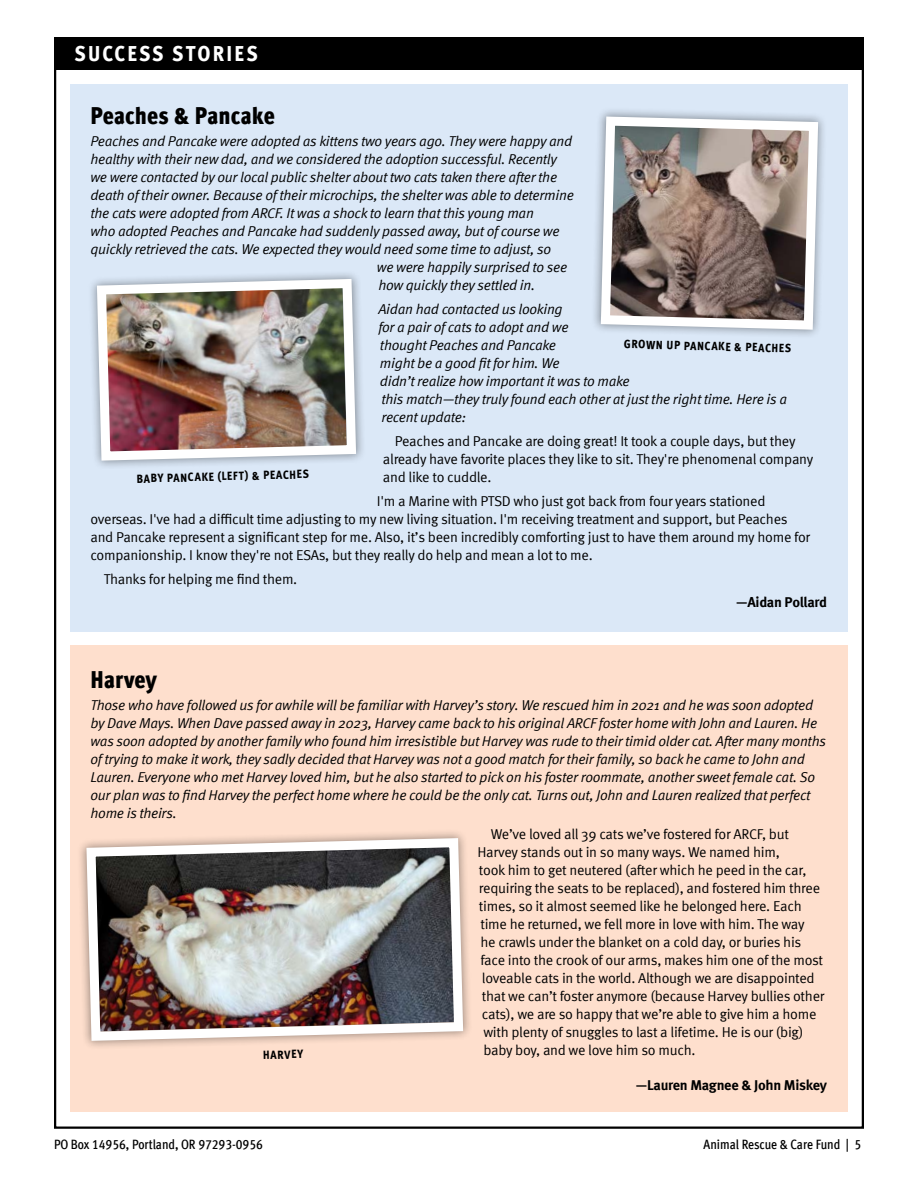
<style>
.page{position:relative;width:918px;height:1188px;background:#fff}
.page>*{position:absolute;margin:0;border:0;box-sizing:border-box;transform-origin:0 0}
.t1{font:900 condensed 24px "Meta Pro";color:#000}
.t2{font:800 condensed 21.75px "Meta Pro";letter-spacing:.1em;color:#fff}
.t3{font:italic 14.25px/18px "Meta Pro";letter-spacing:-.02em;color:#000}
.t4{font:14.25px/18px "Meta Pro";letter-spacing:-.02em;color:#000}
.t5{font:700 14.25px "Meta Pro";letter-spacing:-.02em;color:#000}
.t6{font:500 condensed 13.5px "Meta Pro";color:#000}
.t7{font:800 condensed 12px "Meta Pro";color:#000}
</style>
<div class="page">
<div style="left:54px;top:38px;width:810px;height:32px;background:#000"></div>
<div style="left:70px;top:84px;width:778px;height:548px;background:#dbe8f7"></div>
<div style="left:70px;top:646px;width:778px;height:466px;background:#fedfcd"></div>
<img style="left:82px;top:833px;width:386px;height:212px">
<svg style="left:596px;top:112px;width:227px;height:222px"></svg>
<img style="left:92px;top:274px;width:269px;height:191px">
<h2 class="t2" style="left:74px;top:36px;width:185px">SUCCESS STORIES</h2>
<h1 class="t1" style="left:90px;top:97px;width:186px">Peaches &amp; Pancake</h1>
<p class="t3" style="left:90px;top:132px;width:483px">Peaches and Pancake were adopted as kittens two years ago. They were happy and</p>
<p class="t3" style="left:90px;top:150px;width:468px">healthy with their new dad, and we considered the adoption successful. Recently</p>
<p class="t3" style="left:90px;top:168px;width:468px">we were contacted by our local public shelter about two cats taken there after the</p>
<p class="t3" style="left:90px;top:186px;width:485px">death of their owner. Because of their microchips, the shelter was able to determine</p>
<p class="t3" style="left:90px;top:204px;width:445px">the cats were adopted from ARCF. It was a shock to learn that this young man</p>
<p class="t3" style="left:90px;top:222px;width:471px">who adopted Peaches and Pancake had suddenly passed away, but of course we</p>
<p class="t3" style="left:90px;top:240px;width:462px">quickly retrieved the cats. We expected they would need some time to adjust, so</p>
<p class="t3" style="left:377px;top:258px;width:192px">we were happily surprised to see</p>
<p class="t3" style="left:378px;top:276px;width:158px">how quickly they settled in.</p>
<p class="t3" style="left:378px;top:300px;width:410px">Aidan had contacted us looking<br>for a pair of cats to adopt and we<br>thought Peaches and Pancake<br>might be a good fit for him. We<br>didn’t realize how important it was to make<br>this match—they truly found each other at just the right time. Here is a recent update:</p>
<p class="t4" style="left:383px;top:432px;width:432px;text-indent:12px">Peaches and Pancake are doing great! It took a couple days, but they already have favorite places they like to sit. They're phenomenal company and like to cuddle.</p>
<p class="t4" style="left:90px;top:492px;width:721px;text-indent:286px">I'm a Marine with PTSD who just got back from four years stationed overseas. I've had a difficult time adjusting to my new living situation. I'm receiving treatment and support, but Peaches and Pancake represent a significant step for me. Also, it’s been incredibly comforting just to have them around my home for companionship. I know they're not ESAs, but they really do help and mean a lot to me.</p>
<p class="t4" style="left:104px;top:570px;width:195px">Thanks for helping me find them.</p>
<p class="t5" style="left:736px;top:591px;width:92px">—Aidan Pollard</p>
<p class="t7" style="left:624px;top:335px;width:169px;rotate:1deg">GROWN UP PANCAKE &amp; PEACHES</p>
<p class="t7" style="left:137px;top:469px;width:174px;rotate:-1deg">BABY PANCAKE (LEFT) &amp; PEACHES</p>
<h1 class="t1" style="left:90px;top:661px;width:68px">Harvey</h1>
<p class="t3" style="left:90px;top:696px;width:737px">Those who have followed us for awhile will be familiar with Harvey’s story. We rescued him in 2021 and he was soon adopted by Dave Mays. When Dave passed away in 2023, Harvey came back to his original ARCF foster home with John and Lauren. He was soon adopted by another family who found him irresistible but Harvey was rude to their timid older cat. After many months of trying to make it work, they sadly decided that Harvey was not a good match for their family, so back he came to John and Lauren. Everyone who met Harvey loved him, but he also started to pick on his foster roommate, another sweet female cat. So our plan was to find Harvey the perfect home where he could be the only cat. Turns out, John and Lauren realized that perfect home is theirs.</p>
<p class="t4" style="left:491px;top:825px;width:300px">We’ve loved all 39 cats we’ve fostered for ARCF, but</p>
<p class="t4" style="left:477px;top:843px;width:304px">Harvey stands out in so many ways. We named him,</p>
<p class="t4" style="left:479px;top:861px;width:329px">took him to get neutered (after which he peed in the car,</p>
<p class="t4" style="left:479px;top:879px;width:343px">requiring the seats to be replaced), and fostered him three</p>
<p class="t4" style="left:479px;top:897px;width:324px">times, so it almost seemed like he belonged here. Each</p>
<p class="t4" style="left:480px;top:915px;width:326px">time he returned, we fell more in love with him. The way</p>
<p class="t4" style="left:480px;top:933px;width:322px">he crawls under the blanket on a cold day, or buries his</p>
<p class="t4" style="left:480px;top:951px;width:344px">face into the crook of our arms, makes him one of the most</p>
<p class="t4" style="left:482px;top:969px;width:334px">loveable cats in the world. Although we are disappointed</p>
<p class="t4" style="left:482px;top:987px;width:344px">that we can’t foster anymore (because Harvey bullies other</p>
<p class="t4" style="left:482px;top:1005px;width:336px">cats), we are so happy that we’re able to give him a home</p>
<p class="t4" style="left:483px;top:1023px;width:321px">with plenty of snuggles to last a lifetime. He is our (big)</p>
<p class="t4" style="left:483px;top:1041px;width:214px">baby boy, and we love him so much.</p>
<p class="t5" style="left:636px;top:1074px;width:193px">—Lauren Magnee &amp; John Miskey</p>
<p class="t7" style="left:263px;top:1046px;width:42px;rotate:-1deg">HARVEY</p>
<p class="t6" style="left:54px;top:1134px;width:210px">PO Box 14956, Portland, OR 97293-0956</p>
<p class="t6" style="left:704px;top:1134px;width:159px">Animal Rescue &amp; Care Fund | 5</p>
</div>
